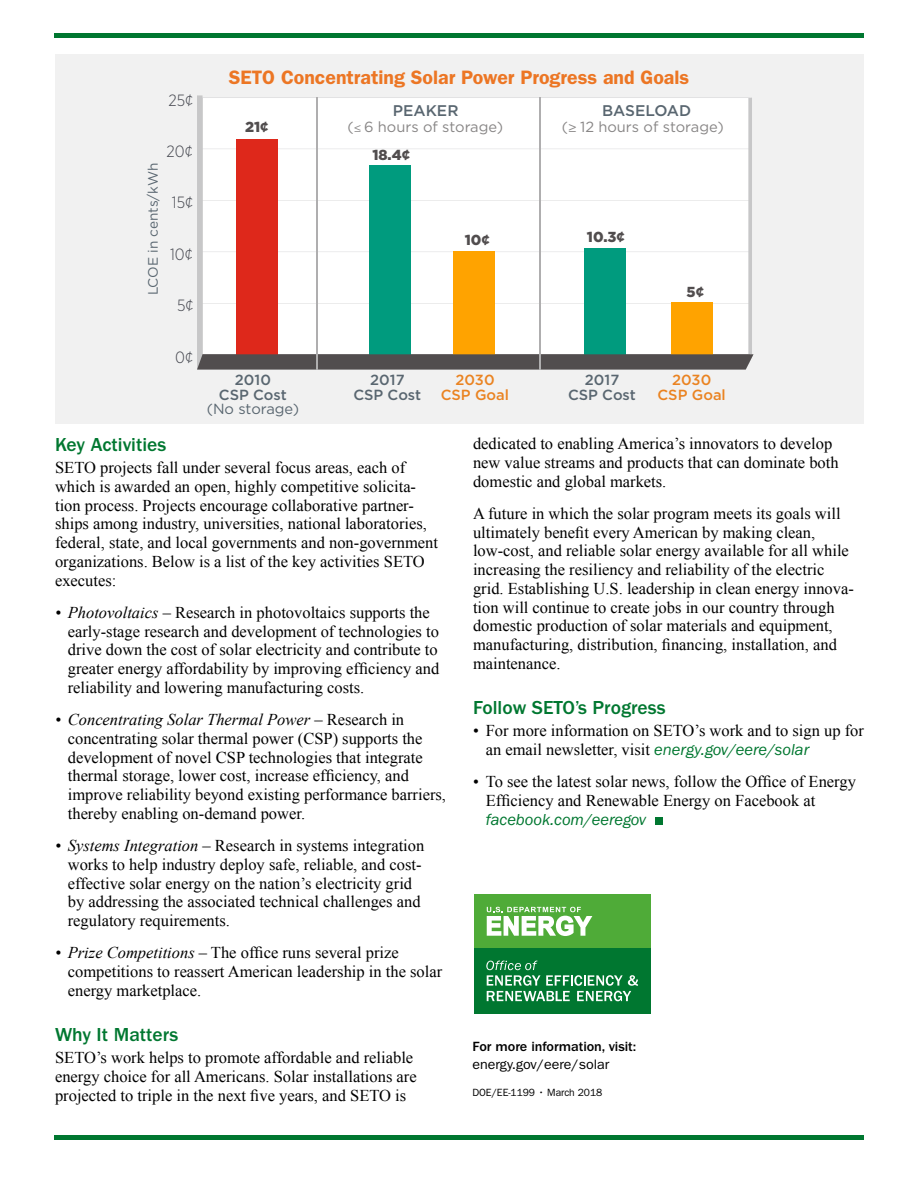
<style>
.page{position:relative;width:918px;height:1188px;background:#fff}
.page>*{position:absolute;margin:0;border:0;box-sizing:border-box;transform-origin:0 0}
.t1{font:500 19.5px "ITC Franklin Gothic Std";color:#007730}
.t2{font:600 19.5px "ITC Franklin Gothic Std";color:#ec7624}
.body_text{font:16.5px/18.8px "Times New Roman";color:#000}
.t3{font:300 16.35px "Gotham Narrow";color:#464850}
.t4{font:500 15.45px "Gotham";color:#596670}
.t5{font:500 14.7px/14.5px "Gotham";letter-spacing:-.005em;color:#596670;text-align:center}
.t6{font:14.7px "Gotham";color:#888686}
.t7{font:500 14.7px/14.5px "Gotham";color:#ea8321;text-align:center}
.t8{font:900 14.55px "Gotham";color:#514d4e}
.t9{font:500 13.8px "ITC Franklin Gothic Std";letter-spacing:-.005em;color:#000}
.t10{font:13.8px "ITC Franklin Gothic Std";letter-spacing:-.005em;color:#000}
.t11{font:13.65px "Gotham";color:#596670}
.t12{font:10.5px "ITC Franklin Gothic Std";letter-spacing:-.005em;color:#000}
.s1{font-family:"Myriad Pro";font-size:12.75px}
.s2{font-family:"Myriad Pro"}
.s3{font-weight:400}
.s4{font-style:italic}
.s5{font-family:"ITC Franklin Gothic Std";font-style:italic;color:#007730}
</style>
<div class="page">
<div style="left:655px;top:817px;width:8px;height:8px;background:#007730"></div>
<hr style="left:54px;top:34px;width:810px;height:4px;background:#007730">
<hr style="left:54px;top:1135px;width:810px;height:4px;background:#007730">
<div style="left:474px;top:895px;width:176px;height:54px;background:#4fab38"></div>
<svg style="left:487px;top:907px;width:105px;height:29px"></svg>
<div style="left:474px;top:948px;width:176px;height:65px;background:#007730"></div>
<svg style="left:486px;top:961px;width:152px;height:40px"></svg>
<div style="left:55px;top:54px;width:809px;height:369px;background:#f1f1f1"></div>
<div style="left:197px;top:95px;width:555px;height:259px;background:#fff"></div>
<div style="left:454px;top:252px;width:41px;height:103px;background:#ffa300"></div>
<div style="left:671px;top:303px;width:41px;height:52px;background:#ffa300"></div>
<div style="left:369px;top:165px;width:42px;height:190px;background:#009b7e"></div>
<div style="left:584px;top:249px;width:42px;height:106px;background:#009b7e"></div>
<div style="left:237px;top:139px;width:41px;height:216px;background:#de281b"></div>
<svg style="left:197px;top:354px;width:556px;height:16px;background:#575354"></svg>
<hr style="left:317px;top:97px;width:1px;height:273px;background:#afaeaf">
<hr style="left:540px;top:97px;width:1px;height:273px;background:#afaeaf">
<p class="t3" style="left:168px;top:90px;width:26px">25¢</p>
<p class="t3" style="left:167px;top:141px;width:28px">20¢</p>
<p class="t11" style="left:144px;top:295px;width:135px;rotate:-90deg">LCOE in cents/kWh</p>
<p class="t3" style="left:172px;top:193px;width:23px">15¢</p>
<p class="t3" style="left:170px;top:244px;width:24px">10¢</p>
<p class="t3" style="left:177px;top:296px;width:18px">5¢</p>
<h1 class="t2" style="left:229px;top:66px;width:462px">SETO Concentrating Solar Power Progress and Goals</h1>
<p class="t8" style="left:245px;top:118px;width:25px">21¢</p>
<p class="t4" style="left:393px;top:100px;width:67px">PEAKER</p>
<p class="t4" style="left:602px;top:100px;width:91px">BASELOAD</p>
<p class="t6" style="left:347px;top:117px;width:157px">(<span class="s1">≤</span> 6 hours of storage)</p>
<p class="t6" style="left:562px;top:117px;width:163px">(<span class="s2">≥</span> 12 hours of storage)</p>
<p class="t8" style="left:372px;top:147px;width:39px">18.4¢</p>
<p class="t8" style="left:465px;top:232px;width:27px">10¢</p>
<p class="t8" style="left:587px;top:228px;width:39px">10.3¢</p>
<p class="t8" style="left:687px;top:283px;width:19px">5¢</p>
<p class="t3" style="left:175px;top:347px;width:19px">0¢</p>
<p class="t5" style="left:207px;top:373px;width:94px">2010<br>CSP Cost <span class="s3">(No storage)</span></p>
<p class="t5" style="left:568px;top:373px;width:69px">2017<br>CSP Cost</p>
<p class="t5" style="left:353px;top:373px;width:69px">2017<br>CSP Cost</p>
<p class="t7" style="left:657px;top:373px;width:70px">2030<br>CSP Goal</p>
<p class="t7" style="left:441px;top:373px;width:70px">2030<br>CSP Goal</p>
<h1 class="t1" style="left:55px;top:434px;width:113px">Key Activities</h1>
<p class="body_text" style="left:55px;top:458px;width:385px">SETO projects fall under several focus areas, each of which is awarded an open, highly competitive solicita&shy;tion process. Projects encourage collaborative partner&shy;ships among industry, universities, national laboratories, federal, state, and local governments and non-government organizations. Below is a list of the key activities SETO executes:</p>
<p class="body_text" style="left:68px;top:603px;width:373px;text-indent:-13px"><span class="s4">• Photovoltaics</span> – Research in photovoltaics supports the early-stage research and development of technologies to drive down the cost of solar electricity and contribute to greater energy affordability by improving efficiency and reliability and lowering manufacturing costs.</p>
<p class="body_text" style="left:68px;top:710px;width:380px;text-indent:-13px"><span class="s4">• Concentrating Solar Thermal Power</span> – Research in concentrating solar thermal power (CSP) supports the development of novel CSP technologies that integrate thermal storage, lower cost, increase efficiency, and improve reliability beyond existing performance barriers, thereby enabling on-demand power.</p>
<p class="body_text" style="left:68px;top:836px;width:358px;text-indent:-13px"><span class="s4">• Systems Integration</span> – Research in systems integration works to help industry deploy safe, reliable, and cost&shy;effective solar energy on the nation’s electricity grid by addressing the associated technical challenges and regulatory requirements.</p>
<p class="body_text" style="left:68px;top:943px;width:376px;text-indent:-13px"><span class="s4">• Prize Competitions</span> – The office runs several prize competitions to reassert American leadership in the solar energy marketplace.</p>
<h1 class="t1" style="left:55px;top:1024px;width:125px">Why It Matters</h1>
<p class="body_text" style="left:55px;top:1048px;width:363px">SETO’s work helps to promote affordable and reliable energy choice for all Americans. Solar installations are projected to triple in the next five years, and SETO is</p>
<p class="body_text" style="left:473px;top:434px;width:367px">dedicated to enabling America’s innovators to develop new value streams and products that can dominate both domestic and global markets.</p>
<p class="body_text" style="left:473px;top:504px;width:382px">A future in which the solar program meets its goals will ultimately benefit every American by making clean, low-cost, and reliable solar energy available for all while increasing the resiliency and reliability of the electric grid. Establishing U.S. leadership in clean energy innova&shy;tion will continue to create jobs in our country through domestic production of solar materials and equipment, manufacturing, distribution, financing, installation, and maintenance.</p>
<h1 class="t1" style="left:473px;top:697px;width:194px">Follow SETO’s Progress</h1>
<p class="body_text" style="left:486px;top:721px;width:380px;text-indent:-13px">• For more information on SETO’s work and to sign up for an email newsletter, visit <span class="s5">energy.gov/eere/solar</span></p>
<p class="body_text" style="left:486px;top:772px;width:372px;text-indent:-13px">• To see the latest solar news, follow the Office of Energy<br>Efficiency and Renewable Energy on Facebook at <span class="s5">facebook.com/eeregov</span></p>
<p class="t9" style="left:472px;top:1039px;width:165px">For more information, visit:</p>
<p class="t10" style="left:472px;top:1057px;width:138px">energy.gov/eere/solar</p>
<p class="t12" style="left:472px;top:1087px;width:131px">DOE/EE-1199 • March 2018</p>
</div>
